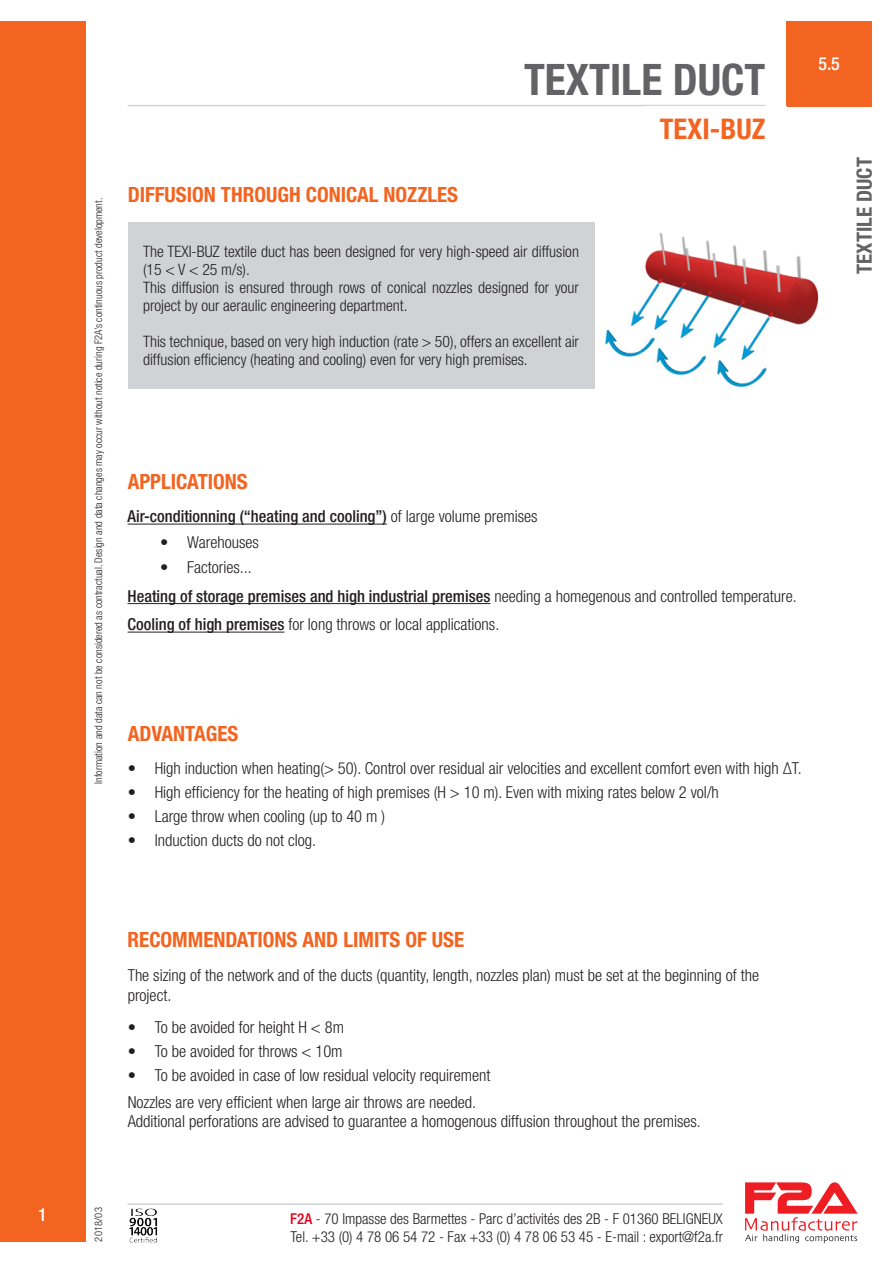
<style>
.page{position:relative;width:893px;height:1263px;background:#fff}
.page>*{position:absolute;margin:0;border:0;box-sizing:border-box;transform-origin:0 0}
.t1{font:700 condensed 43.5px "Helvetica Neue LT Std";color:#636366}
.t2{font:700 condensed 28.5px "Helvetica Neue LT Std";color:#f36421}
.t3{font:700 condensed 21px "Helvetica Neue LT Std";color:#f36421}
.t4{font:700 condensed 21px "Helvetica Neue LT Std";color:#636366}
.t5{font:500 condensed 18px "Helvetica Neue LT Std";color:#fff}
.t6{font:300 condensed 16.5px/19.8px "Helvetica Neue LT Std";color:#231f20}
.t7{font:500 condensed 16.5px "Helvetica Neue LT Std";color:#231f20}
.t8{font:300 condensed 15.75px/18px "Helvetica Neue LT Std";color:#231f20}
.t9{font:300 condensed 15px/18px "Helvetica Neue LT Std";color:#231f20}
.t10{font:300 condensed 10.5px "Helvetica Neue LT Std";color:#231f20}
.s1{font-weight:300}
.s2{font-weight:500}
.s3{font-weight:500;color:#e2001a}
</style>
<div class="page">
<hr style="left:128px;top:1203px;width:595px;height:2px;background:#d1d2d4">
<hr style="left:128px;top:105px;width:637px;height:1px;background:#d1d2d4">
<div style="left:787px;top:21px;width:85px;height:85px;background:#f36421"></div>
<svg style="left:745px;top:1182px;width:113px;height:61px"></svg>
<div style="left:0;top:21px;width:85px;height:1221px;background:#f36421"></div>
<div style="left:128px;top:222px;width:466px;height:167px;background:#d1d2d4"></div>
<img style="left:129px;top:1208px;width:29px;height:35px">
<img style="left:606px;top:232px;width:213px;height:155px">
<hr style="left:128px;top:524px;width:259px;height:1px;background:#231f20">
<hr style="left:128px;top:603px;width:362px;height:1px;background:#231f20">
<hr style="left:128px;top:632px;width:156px;height:1px;background:#231f20">
<p class="t5" style="left:38px;top:1203px;width:10px">1</p>
<p class="t10" style="left:93px;top:784px;width:587px;rotate:-90deg">Information and data can not be considered as contractual. Design and data changes may occur without notice during F2A’s continuous product development.</p>
<p class="t3" style="left:128px;top:182px;width:332px">DIFFUSION THROUGH CONICAL NOZZLES</p>
<p class="t1" style="left:524px;top:54px;width:243px">TEXTILE DUCT</p>
<p class="t2" style="left:660px;top:111px;width:107px">TEXI-BUZ</p>
<p class="t8" style="left:143px;top:242px;width:437px">The TEXI-BUZ textile duct has been designed for very high-speed air diffusion (15 &lt; V &lt; 25 m/s).</p>
<p class="t8" style="left:143px;top:278px;width:437px">This diffusion is ensured through rows of conical nozzles designed for your project by our aeraulic engineering department.</p>
<p class="t8" style="left:143px;top:332px;width:437px">This technique, based on very high induction (rate &gt; 50), offers an excellent air diffusion efficiency (heating and cooling) even for very high premises.</p>
<p class="t5" style="left:819px;top:53px;width:23px">5.5</p>
<p class="t4" style="left:851px;top:274px;width:118px;rotate:-90deg">TEXTILE DUCT</p>
<p class="t3" style="left:128px;top:469px;width:122px">APPLICATIONS</p>
<p class="t7" style="left:128px;top:507px;width:412px">Air-conditionning (“heating and cooling”) <span class="s1">of large volume premises</span></p>
<p class="t6" style="left:160px;top:532px;width:100px">• Warehouses</p>
<p class="t6" style="left:160px;top:558px;width:93px">• Factories...</p>
<p class="t7" style="left:128px;top:586px;width:671px">Heating of storage premises and high industrial premises <span class="s1">needing a homegenous and controlled temperature.</span></p>
<p class="t6" style="left:128px;top:615px;width:373px"><span class="s2">Cooling of high premises</span> for long throws or local applications.</p>
<p class="t3" style="left:128px;top:721px;width:112px">ADVANTAGES</p>
<p class="t6" style="left:128px;top:758px;width:675px">• High induction when heating(&gt; 50). Control over residual air velocities and excellent comfort even with high ΔT.</p>
<p class="t6" style="left:128px;top:782px;width:593px">• High efficiency for the heating of high premises (H &gt; 10 m). Even with mixing rates below 2 vol/h</p>
<p class="t6" style="left:128px;top:806px;width:259px">• Large throw when cooling (up to 40 m )</p>
<p class="t6" style="left:128px;top:830px;width:190px">• Induction ducts do not clog.</p>
<p class="t3" style="left:128px;top:927px;width:338px">RECOMMENDATIONS AND LIMITS OF USE</p>
<p class="t6" style="left:128px;top:965px;width:633px">The sizing of the network and of the ducts (quantity, length, nozzles plan) must be set at the beginning of the project.</p>
<p class="t6" style="left:128px;top:1017px;width:218px">• To be avoided for height H &lt; 8m</p>
<p class="t6" style="left:128px;top:1041px;width:216px">• To be avoided for throws &lt; 10m</p>
<p class="t6" style="left:128px;top:1065px;width:364px">• To be avoided in case of low residual velocity requirement</p>
<p class="t6" style="left:128px;top:1092px;width:350px">Nozzles are very efficient when large air throws are needed.</p>
<p class="t6" style="left:128px;top:1111px;width:575px">Additional perforations are advised to guarantee a homogenous diffusion throughout the premises.</p>
<p class="t10" style="left:93px;top:1242px;width:36px;rotate:-90deg">2018/03</p>
<p class="t9" style="left:290px;top:1209px;width:434px"><span class="s3">F2A</span> - 70 Impasse des Barmettes - Parc d’activités des 2B - F 01360 BELIGNEUX<br>Tel. +33 (0) 4 78 06 54 72 - Fax +33 (0) 4 78 06 53 45 - E-mail : export@f2a.fr</p>
</div>
